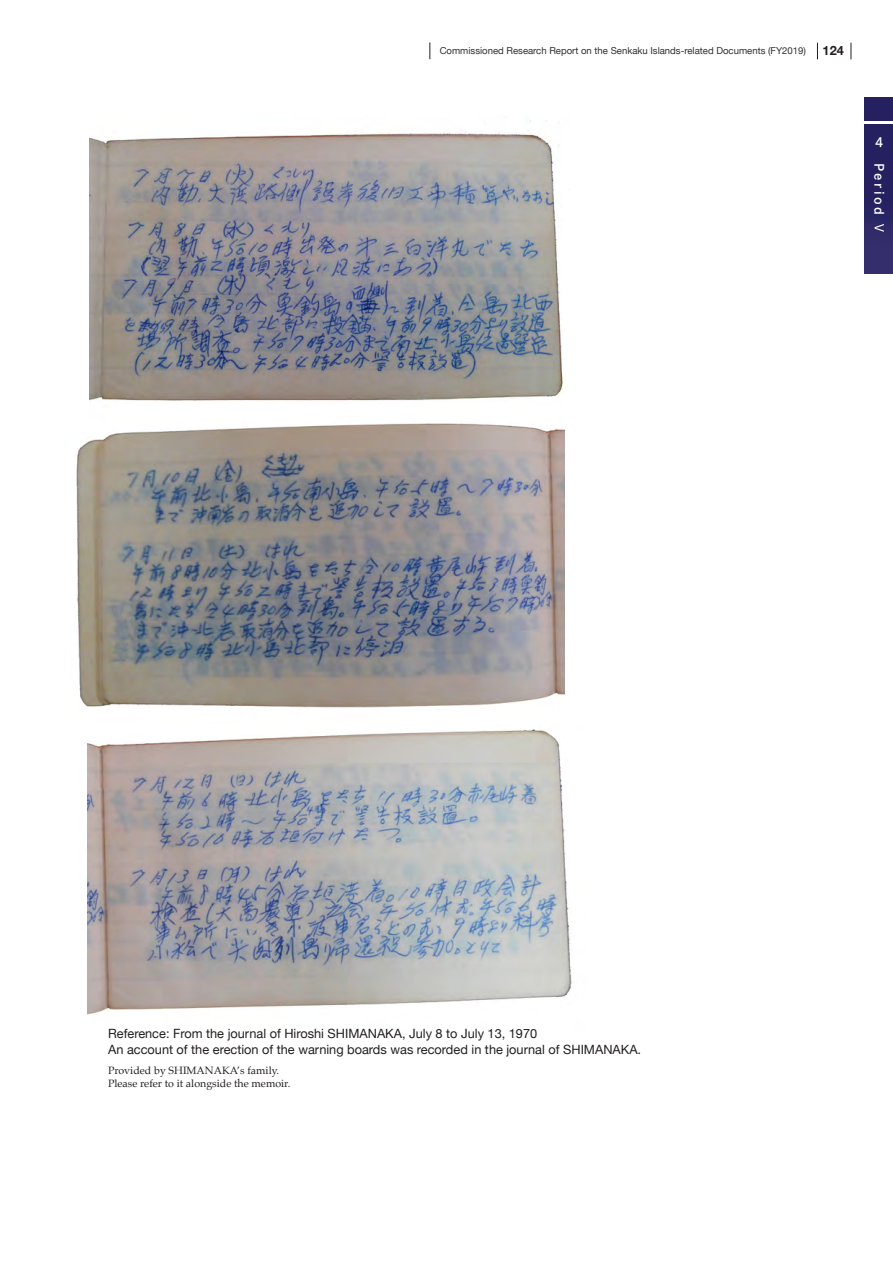
<style>
.page{position:relative;width:893px;height:1263px;background:#fff}
.page>*{position:absolute;margin:0;border:0;box-sizing:border-box;transform-origin:0 0}
.t1{font:12.75px/15.9px "Helvetica Neue";color:#231f20}
.t2{font:12.75px "Shuei Go Kin Std B";letter-spacing:.2em;color:#fff}
.t3{font:700 12.75px "Helvetica Neue";color:#231f20}
.t4{font:10.65px/12.8px "Palatino";color:#231f20}
.t5{font:9.6px "Helvetica Neue";color:#312f30}
</style>
<div class="page">
<svg style="left:851px;top:43px;width:1px;height:16px"></svg>
<svg style="left:817px;top:43px;width:1px;height:16px"></svg>
<svg style="left:429px;top:42px;width:1px;height:17px"></svg>
<img style="left:89px;top:117px;width:480px;height:284px">
<img style="left:76px;top:423px;width:488px;height:285px">
<img style="left:88px;top:729px;width:484px;height:286px">
<div style="left:865px;top:124px;width:28px;height:149px;background:linear-gradient(to right,#2a2564,#2a2564)"></div>
<div style="left:865px;top:98px;width:28px;height:23px;background:#252160"></div>
<svg style="left:874px;top:224px;width:10px;height:8px"></svg>
<p class="t5" style="left:440px;top:43px;width:368px">Commissioned Research Report on the Senkaku Islands-related Documents (FY2019)</p>
<p class="t3" style="left:823px;top:40px;width:23px">124</p>
<p class="t2" style="left:873px;top:133px;width:11px">４</p>
<p class="t2" style="left:888px;top:163px;width:54px;rotate:90deg">Period</p>
<p class="t1" style="left:108px;top:1027px;width:534px">Reference: From the journal of Hiroshi SHIMANAKA, July 8 to July 13, 1970<br>An account of the erection of the warning boards was recorded in the journal of SHIMANAKA.</p>
<p class="t4" style="left:108px;top:1064px;width:184px">Provided by SHIMANAKA’s family.<br>Please refer to it alongside the memoir.</p>
</div>
